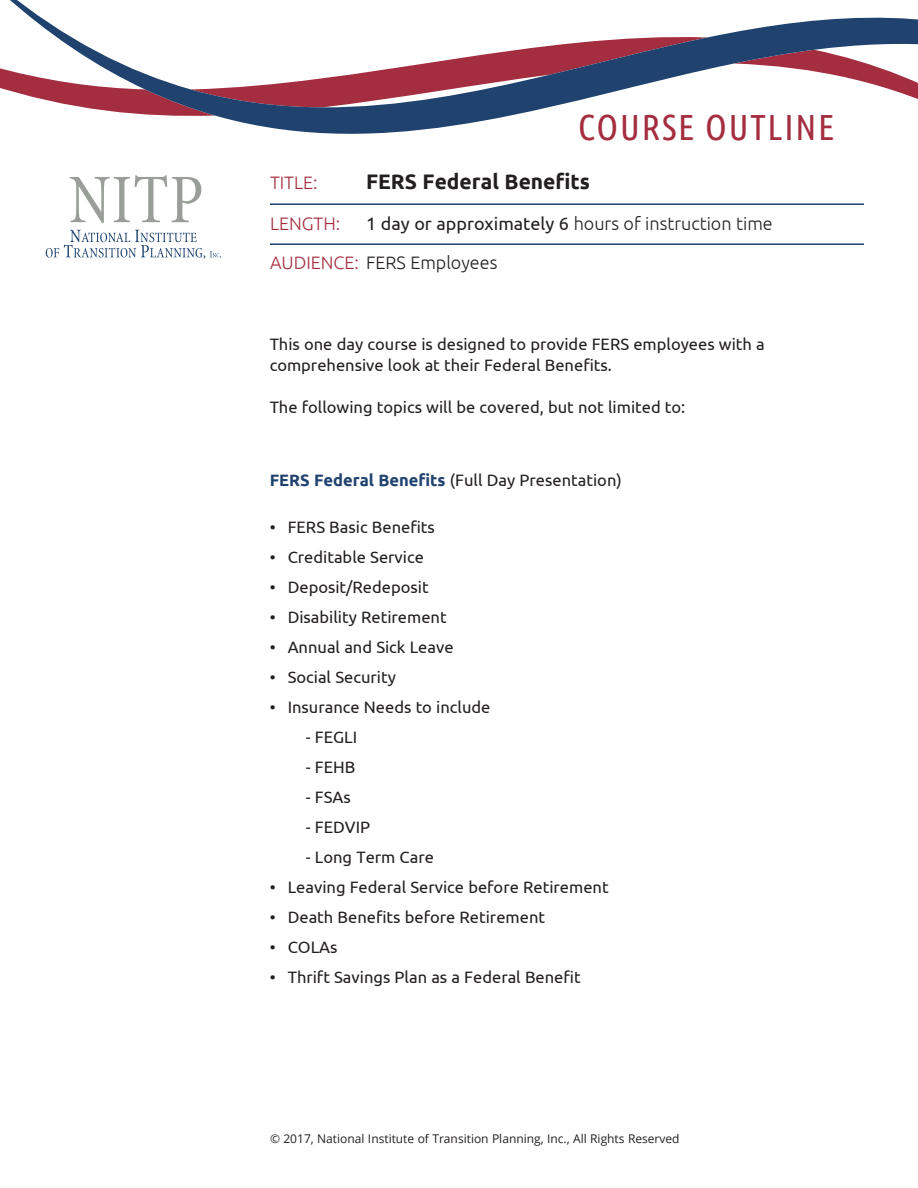
<style>
.page{position:relative;width:918px;height:1188px;background:#fff}
.page>*{position:absolute;margin:0;border:0;box-sizing:border-box;transform-origin:0 0}
.t1{font:36px "Ubuntu Condensed";letter-spacing:.05em;color:#a42d3f}
.t2{font:700 21px "Ubuntu";color:#231f20}
.t3{font:300 18px "Ubuntu";color:#231f20}
.t4{font:300 18px "Ubuntu";color:#a42d3f}
.t5{font:16.5px/21px "Ubuntu";color:#231f20}
.t6{font:12px "Open Sans";color:#231f20}
.s1{font-weight:400}
.s2{color:#a42d3f}
.s3{font-weight:700;color:#20426f}
</style>
<div class="page">
<svg style="left:70px;top:175px;width:131px;height:48px"></svg>
<svg style="left:46px;top:230px;width:175px;height:29px"></svg>
<svg style="left:0;top:0;width:918px;height:134px"></svg>
<hr style="left:270px;top:203px;width:594px;height:2px;background:#20426f">
<hr style="left:270px;top:243px;width:594px;height:2px;background:#20426f">
<h1 class="t1" style="left:578px;top:106px;width:258px">COURSE OUTLINE</h1>
<p class="t4" style="left:270px;top:172px;width:49px">TITLE:</p>
<p class="t2" style="left:366px;top:169px;width:225px">FERS Federal Benefits</p>
<p class="t4" style="left:270px;top:213px;width:72px">LENGTH:</p>
<p class="t3" style="left:366px;top:213px;width:408px"><span class="s1">1 day or approximately 6</span> hours of instruction time</p>
<p class="t3" style="left:270px;top:253px;width:229px"><span class="s2">AUDIENCE:</span> FERS Employees</p>
<p class="t5" style="left:270px;top:334px;width:497px">This one day course is designed to provide FERS employees with a comprehensive look at their Federal Benefits.</p>
<p class="t5" style="left:270px;top:397px;width:417px">The following topics will be covered, but not limited to:</p>
<p class="t5" style="left:270px;top:469px;width:354px"><span class="s3">FERS Federal Benefits</span> (Full Day Presentation)</p>
<p class="t5" style="left:270px;top:517px;width:167px">• FERS Basic Benefits</p>
<p class="t5" style="left:270px;top:547px;width:156px">• Creditable Service</p>
<p class="t5" style="left:270px;top:577px;width:161px">• Deposit/Redeposit</p>
<p class="t5" style="left:270px;top:607px;width:179px">• Disability Retirement</p>
<p class="t5" style="left:270px;top:637px;width:185px">• Annual and Sick Leave</p>
<p class="t5" style="left:270px;top:667px;width:128px">• Social Security</p>
<p class="t5" style="left:270px;top:697px;width:222px">• Insurance Needs to include</p>
<p class="t5" style="left:306px;top:726px;width:53px">- FEGLI</p>
<p class="t5" style="left:306px;top:756px;width:51px">- FEHB</p>
<p class="t5" style="left:306px;top:786px;width:47px">- FSAs</p>
<p class="t5" style="left:306px;top:816px;width:66px">- FEDVIP</p>
<p class="t5" style="left:306px;top:846px;width:130px">- Long Term Care</p>
<p class="t5" style="left:270px;top:876px;width:341px">• Leaving Federal Service before Retirement</p>
<p class="t5" style="left:270px;top:906px;width:277px">• Death Benefits before Retirement</p>
<p class="t5" style="left:270px;top:936px;width:69px">• COLAs</p>
<p class="t5" style="left:270px;top:966px;width:313px">• Thrift Savings Plan as a Federal Benefit</p>
<p class="t6" style="left:270px;top:1130px;width:411px">© 2017, National Institute of Transition Planning, Inc., All Rights Reserved</p>
</div>
